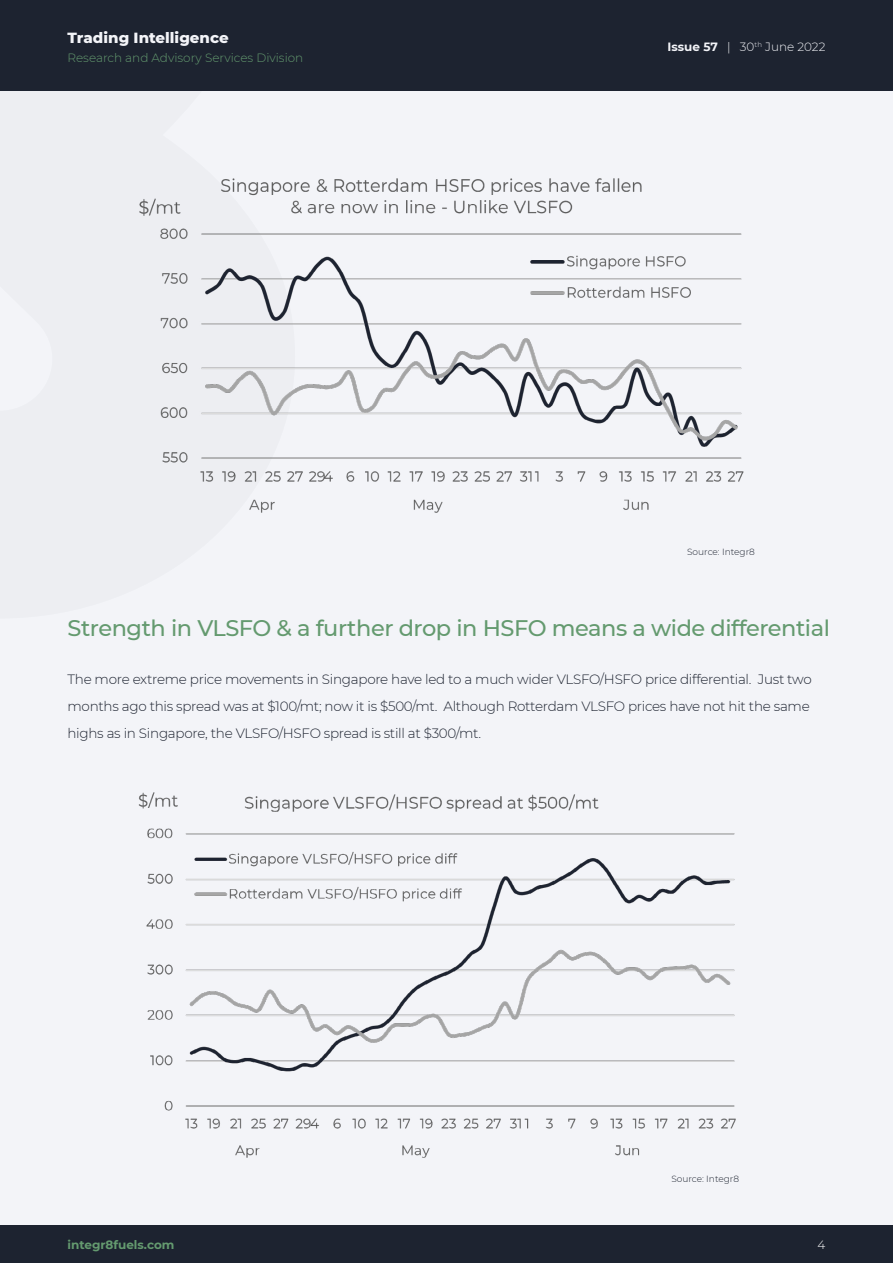
<style>
.page{position:relative;width:893px;height:1263px;background:#fff}
.page>*{position:absolute;margin:0;border:0;box-sizing:border-box;transform-origin:0 0}
.t1{font:500 22.5px "Montserrat";letter-spacing:-.02em;color:#649a6f}
.t2{font:800 15px "Montserrat";color:#f3f4f8}
.t3{font:300 13.5px/27px "Montserrat";letter-spacing:-.02em;color:#1d2330}
.t4{font:300 12px "Montserrat";color:#649a6f}
.t5{font:300 12px "Montserrat";color:#f3f4f8}
.t6{font:700 12px "Montserrat";color:#649a6f}
.t7{font:300 12px "Montserrat";color:#fff}
.t8{font:300 9px "Montserrat";color:#1d2330}
.s1{font-weight:700}
</style>
<div class="page">
<div style="left:0;top:0;width:893px;height:1225px;background:#f3f4f8"></div>
<div style="left:0;top:0;width:893px;height:90px;background:#1d2330"></div>
<div style="left:0;top:1225px;width:893px;height:38px;background:#1d2330"></div>
<img style="left:139px;top:178px;width:605px;height:335px">
<img style="left:138px;top:792px;width:598px;height:366px">
<p class="t2" style="left:68px;top:26px;width:163px">Trading Intelligence</p>
<p class="t4" style="left:68px;top:50px;width:237px">Research and Advisory Services Division</p>
<p class="t5" style="left:667px;top:38px;width:159px"><span class="s1">Issue 57</span> | 30<sup>th</sup> June 2022</p>
<p class="t8" style="left:687px;top:546px;width:69px">Source: Integr8</p>
<h1 class="t1" style="left:68px;top:612px;width:764px">Strength in VLSFO &amp; a further drop in HSFO means a wide differential</h1>
<p class="t3" style="left:68px;top:665px;width:746px">The more extreme price movements in Singapore have led to a much wider VLSFO/HSFO price differential. Just two months ago this spread was at $100/mt; now it is $500/mt. Although Rotterdam VLSFO prices have not hit the same highs as in Singapore, the VLSFO/HSFO spread is still at $300/mt.</p>
<p class="t8" style="left:671px;top:1173px;width:69px">Source: Integr8</p>
<p class="t6" style="left:68px;top:1236px;width:108px">integr8fuels.com</p>
<p class="t7" style="left:818px;top:1236px;width:9px">4</p>
</div>
